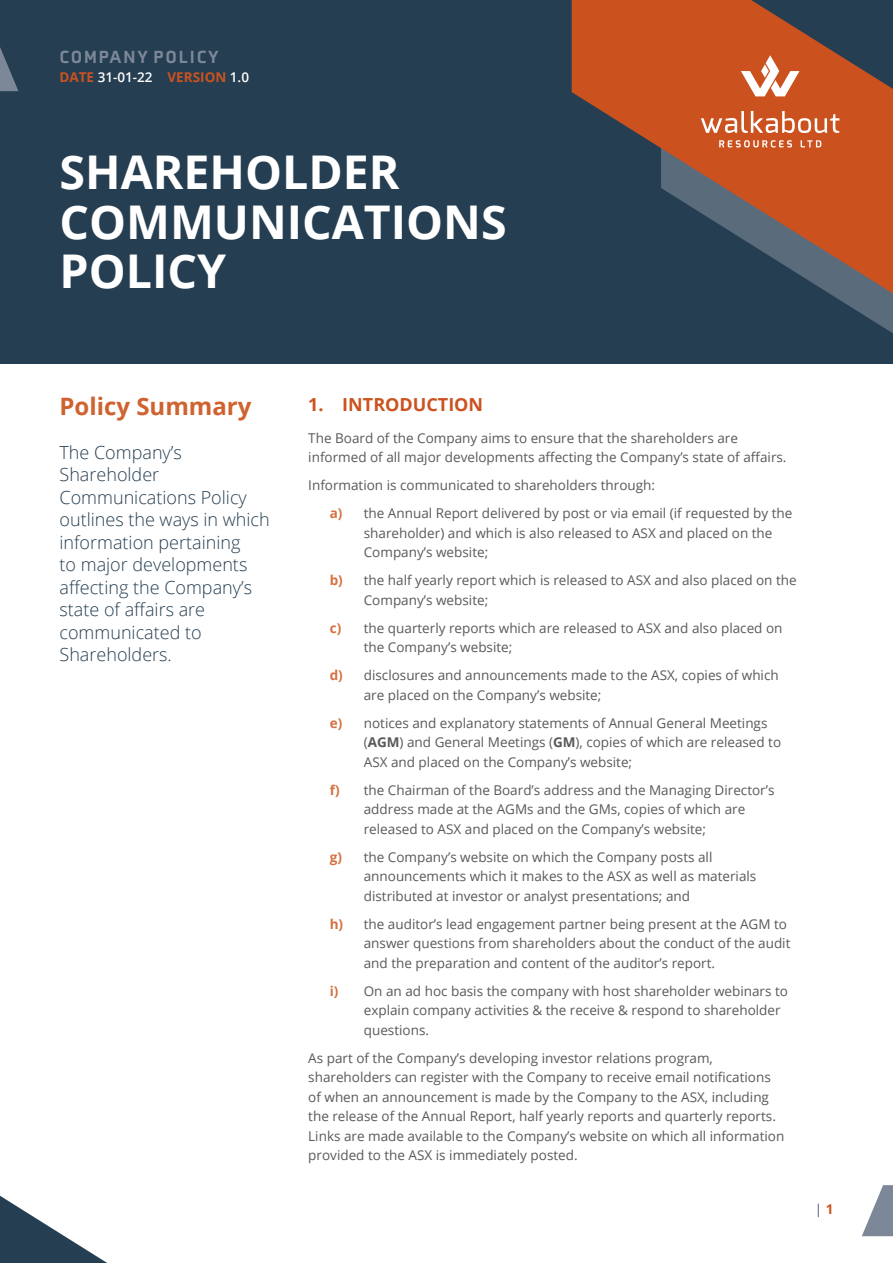
<style>
.page{position:relative;width:893px;height:1263px;background:#fff}
.page>*{position:absolute;margin:0;border:0;box-sizing:border-box;transform-origin:0 0}
.t1{font:700 46.5px/49.5px "Open Sans";color:#fff}
.t2{font:700 24px "Open Sans";color:#cf632f}
.t3{font:300 18px/22.5px "Open Sans";color:#253e51}
.t4{font:700 18px "Open Sans";color:#cb5320}
.t5{font:900 18px "Axia";letter-spacing:.11em;color:#7c8898}
.t6{font:13.5px/19.5px "Open Sans";color:#58595b}
.t7{font:700 13.5px "Open Sans";color:#cb5320}
.t8{font:13.5px "Open Sans";color:#495973}
.s1{font-weight:600;color:#fff}
.s2{font-weight:700;color:#d47141}
.s3{font-weight:700}
.s4{font-weight:700;color:#cb5320}
</style>
<div class="page">
<div style="left:0;top:0;width:893px;height:364px;background:#253e51"></div>
<svg style="left:842px;top:301px;width:51px;height:32px;fill:#536576"></svg>
<svg style="left:572px;top:0;width:321px;height:301px;fill:#cb521e"></svg>
<svg style="left:719px;top:140px;width:73px;height:7px"></svg>
<svg style="left:801px;top:140px;width:20px;height:7px"></svg>
<svg style="left:701px;top:111px;width:138px;height:22px;background:#d9835e"></svg>
<svg style="left:741px;top:55px;width:58px;height:41px;background:#de9271"></svg>
<svg style="left:0;top:1195px;width:107px;height:68px"></svg>
<svg style="left:0;top:47px;width:18px;height:44px"></svg>
<svg style="left:862px;top:1185px;width:31px;height:51px"></svg>
<h3 class="t5" style="left:60px;top:46px;width:161px">COMPANY POLICY</h3>
<p class="t7" style="left:60px;top:68px;width:191px">DATE <span class="s1">31-01-22</span> VERSION <span class="s1">1.0</span></p>
<h1 class="t1" style="left:60px;top:147px;width:449px">SHAREHOLDER<br>COMMUNICATIONS<br>POLICY</h1>
<h2 class="t2" style="left:60px;top:389px;width:193px">Policy Summary</h2>
<h3 class="t3" style="left:60px;top:441px;width:212px">The Company’s<br>Shareholder<br>Communications Policy outlines the ways in which information pertaining<br>to major developments affecting the Company’s state of affairs are communicated to<br>Shareholders.</h3>
<h3 class="t4" style="left:308px;top:391px;width:176px">1. INTRODUCTION</h3>
<p class="t6" style="left:308px;top:428px;width:480px">The Board of the Company aims to ensure that the shareholders are informed of all major developments affecting the Company’s state of affairs.</p>
<p class="t6" style="left:330px;top:471px;width:464px;line-height:28px;text-indent:-21px">Information is communicated to shareholders through:<br><span class="s2">a)</span> the Annual Report delivered by post or via email (if requested by the</p>
<p class="t6" style="left:364px;top:523px;width:410px">shareholder) and which is also released to ASX and placed on the<br>Company’s website;</p>
<p class="t6" style="left:364px;top:570px;width:434px;text-indent:-34px"><span class="s2">b)</span> the half yearly report which is released to ASX and also placed on the<br>Company’s website;</p>
<p class="t6" style="left:364px;top:618px;width:420px;text-indent:-34px"><span class="s2">c)</span> the quarterly reports which are released to ASX and also placed on the Company’s website;</p>
<p class="t6" style="left:364px;top:665px;width:416px;text-indent:-34px"><span class="s2">d)</span> disclosures and announcements made to the ASX, copies of which are placed on the Company’s website;</p>
<p class="t6" style="left:364px;top:713px;width:419px;text-indent:-34px"><span class="s2">e)</span> notices and explanatory statements of Annual General Meetings (<span class="s3">AGM</span>) and General Meetings (<span class="s3">GM</span>), copies of which are released to<br>ASX and placed on the Company’s website;</p>
<p class="t6" style="left:364px;top:780px;width:412px;text-indent:-34px"><span class="s2">f)</span> the Chairman of the Board’s address and the Managing Director’s address made at the AGMs and the GMs, copies of which are released to ASX and placed on the Company’s website;</p>
<p class="t6" style="left:364px;top:847px;width:394px;text-indent:-34px"><span class="s2">g)</span> the Company’s website on which the Company posts all announcements which it makes to the ASX as well as materials distributed at investor or analyst presentations; and</p>
<p class="t6" style="left:364px;top:914px;width:428px;text-indent:-34px"><span class="s2">h)</span> the auditor’s lead engagement partner being present at the AGM to answer questions from shareholders about the conduct of the audit and the preparation and content of the auditor’s report.</p>
<p class="t6" style="left:364px;top:981px;width:426px;text-indent:-34px"><span class="s2">i)</span> On an ad hoc basis the company with host shareholder webinars to explain company activities &amp; the receive &amp; respond to shareholder questions.</p>
<p class="t6" style="left:308px;top:1048px;width:477px">As part of the Company’s developing investor relations program, shareholders can register with the Company to receive email notifications of when an announcement is made by the Company to the ASX, including the release of the Annual Report, half yearly reports and quarterly reports.<br>Links are made available to the Company’s website on which all information provided to the ASX is immediately posted.</p>
<p class="t8" style="left:815px;top:1199px;width:20px">| <span class="s4">1</span></p>
</div>
